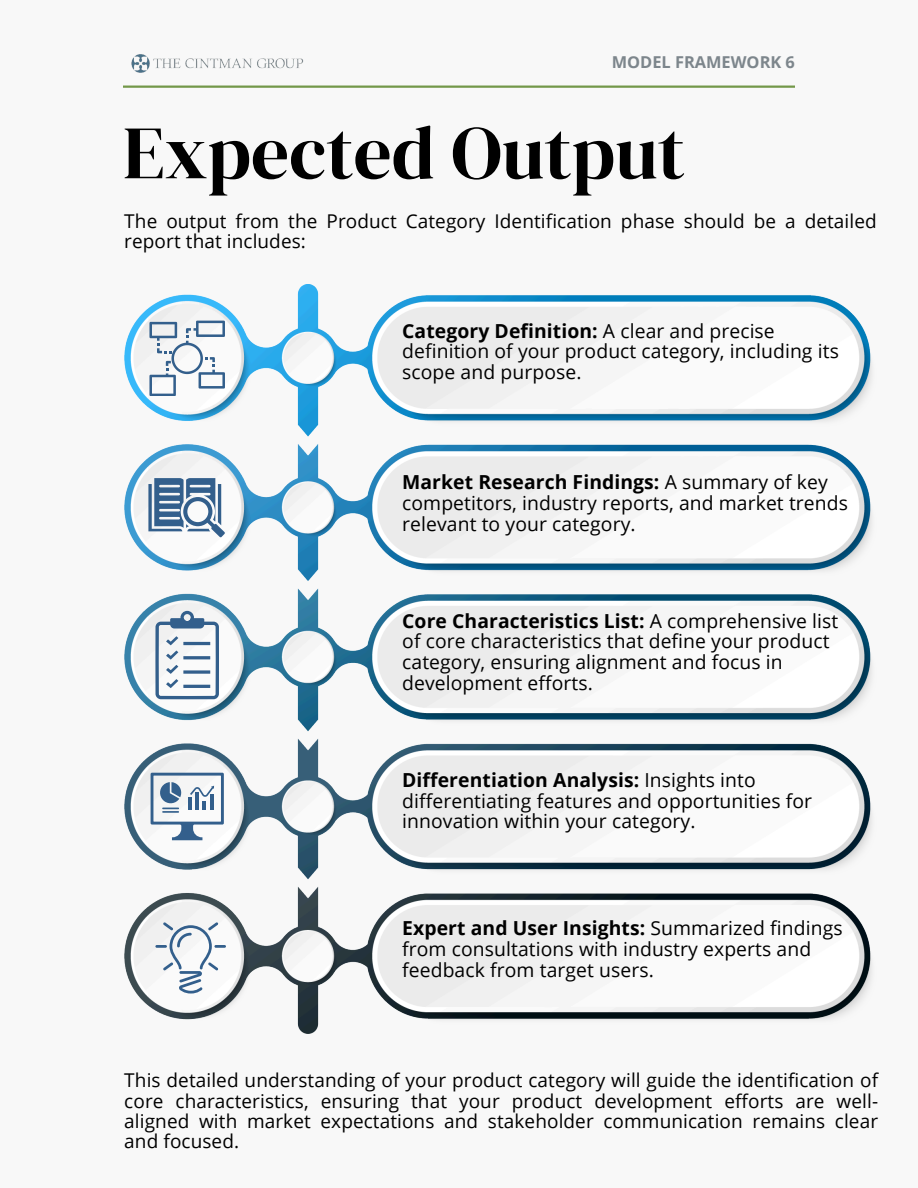
<style>
.page{position:relative;width:918px;height:1188px;background:#f8f8f8}
.page>*{position:absolute;margin:0;border:0;box-sizing:border-box;transform-origin:0 0}
.t1{font:75.3px "DM Serif Display";color:#000}
.t2{font:19.35px/20.7px "Open Sans";letter-spacing:.005em;color:#000}
.t3{font:19.05px/20.2px "Open Sans";letter-spacing:.005em;color:#000}
.t4{font:700 16.35px "Open Sans";color:#7d868c}
.s1{font-weight:700}
</style>
<div class="page">
<hr style="left:123px;top:86px;width:672px;height:2px;background:#739849">
<img style="left:131px;top:54px;width:173px;height:19px">
<img style="left:124px;top:285px;width:748px;height:749px">
<svg style="left:148px;top:478px;width:77px;height:59px"></svg>
<svg style="left:149px;top:321px;width:76px;height:75px"></svg>
<svg style="left:155px;top:611px;width:63px;height:88px"></svg>
<svg style="left:151px;top:773px;width:73px;height:67px"></svg>
<svg style="left:155px;top:922px;width:71px;height:72px"></svg>
<p class="t4" style="left:612px;top:51px;width:185px">MODEL FRAMEWORK 6</p>
<p class="t1" style="left:123px;top:100px;width:564px">Expected Output</p>
<p class="t3" style="left:124px;top:211px;width:754px">The output from the Product Category Identification phase should be a detailed report that includes:</p>
<h1 class="t2" style="left:402px;top:320px;width:438px"><span class="s1">Category Definition:</span> A clear and precise definition of your product category, including its scope and purpose.</h1>
<h2 class="t2" style="left:402px;top:471px;width:447px"><span class="s1">Market Research Findings:</span> A summary of key competitors, industry reports, and market trends relevant to your category.</h2>
<p class="t2" style="left:402px;top:610px;width:438px"><span class="s1">Core Characteristics List:</span> A comprehensive list of core characteristics that define your product category, ensuring alignment and focus in development efforts.</p>
<p class="t2" style="left:402px;top:769px;width:411px"><span class="s1">Differentiation Analysis:</span> Insights into differentiating features and opportunities for innovation within your category.</p>
<p class="t2" style="left:402px;top:918px;width:442px"><span class="s1">Expert and User Insights:</span> Summarized findings from consultations with industry experts and feedback from target users.</p>
<p class="t3" style="left:124px;top:1070px;width:755px;text-align:justify">This detailed understanding of your product category will guide the identification of core characteristics, ensuring that your product development efforts are well&shy;aligned with market expectations and stakeholder communication remains clear and focused.</p>
</div>
